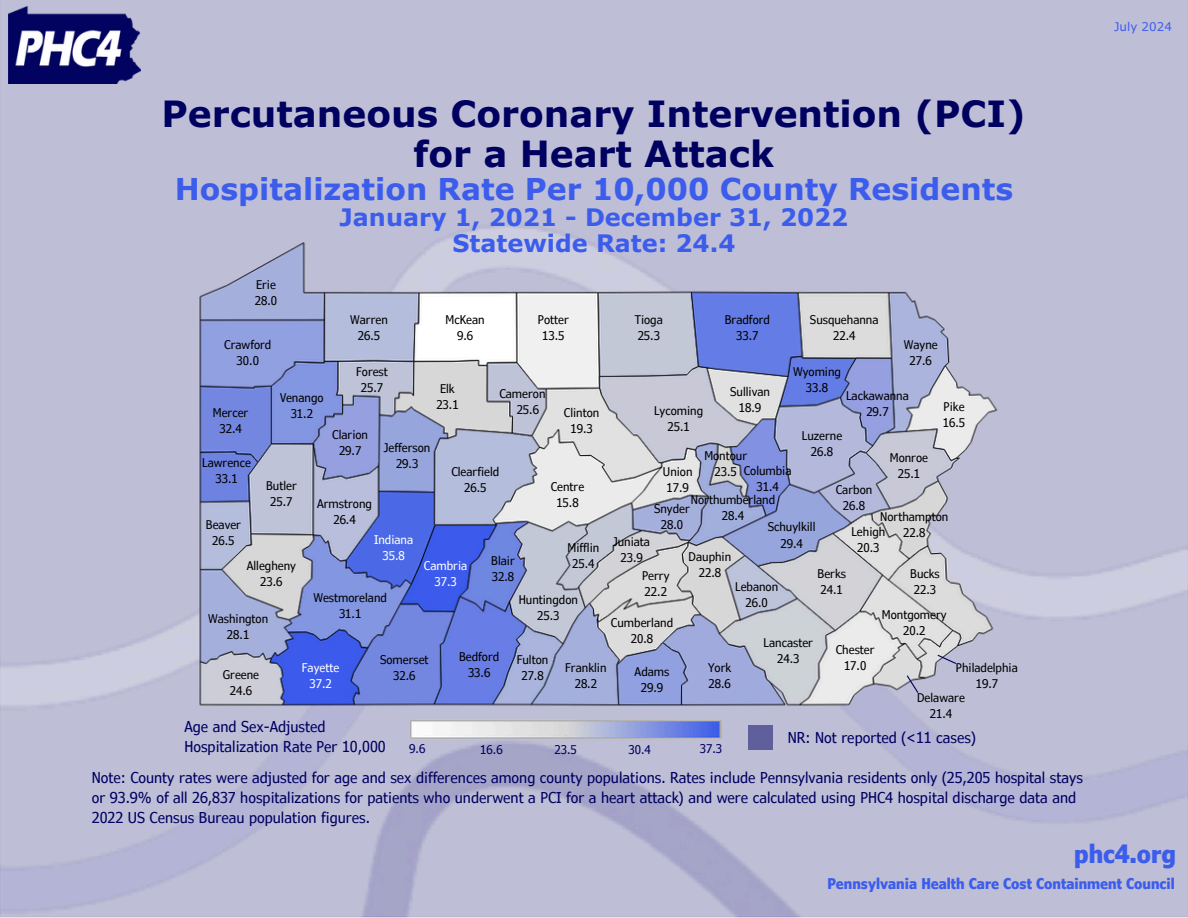
<style>
.page{position:relative;width:1188px;height:918px;background:#fff}
.page>*{position:absolute;margin:0;border:0;box-sizing:border-box;transform-origin:0 0}
.t1{font:700 36px/39.3px "Verdana Pro";color:#000060;text-align:center}
.t2{font:700 30px "Verdana Pro";color:#3c5dec}
.t3{font:700 condensed 25.2px "Verdana Pro";color:#3c5dec}
.t4{font:700 24px/25.8px "Verdana Pro";color:#3c5dec;text-align:center}
.t5{font:condensed 15px/20px "Verdana Pro";color:#000060}
.t6{font:700 condensed 14.85px "Verdana Pro";color:#3c5dec}
.t7{font:condensed 12px "Verdana Pro";color:#000}
.t8{font:condensed 12px "Verdana Pro";color:#fff}
.t9{font:condensed 12px "Verdana Pro";color:#000060}
.t10{font:12px "Verdana Pro";color:#3c5dec}
</style>
<div class="page">
<img style="left:0;top:0;width:1188px;height:917px">
<img style="left:9px;top:7px;width:131px;height:76px">
<div style="left:748px;top:725px;width:25px;height:25px;background:#5f5f9b"></div>
<svg style="left:906px;top:674px;width:13px;height:20px"></svg>
<svg style="left:936px;top:654px;width:21px;height:11px"></svg>
<p class="t1" style="left:162px;top:93px;width:866px">Percutaneous Coronary Intervention (PCI) for a Heart Attack</p>
<p class="t2" style="left:175px;top:170px;width:840px">Hospitalization Rate Per 10,000 County Residents</p>
<p class="t4" style="left:340px;top:204px;width:510px">January 1, 2021 - December 31, 2022<br>Statewide Rate: 24.4</p>
<p class="t7" style="left:256px;top:277px;width:21px">Erie</p>
<p class="t7" style="left:255px;top:293px;width:24px">28.0</p>
<p class="t7" style="left:224px;top:337px;width:49px">Crawford</p>
<p class="t7" style="left:237px;top:353px;width:24px">30.0</p>
<p class="t7" style="left:350px;top:312px;width:39px">Warren</p>
<p class="t7" style="left:358px;top:328px;width:24px">26.5</p>
<p class="t7" style="left:446px;top:312px;width:41px">McKean</p>
<p class="t7" style="left:457px;top:328px;width:18px">9.6</p>
<p class="t7" style="left:538px;top:312px;width:32px">Potter</p>
<p class="t7" style="left:542px;top:328px;width:24px">13.5</p>
<p class="t7" style="left:635px;top:312px;width:30px">Tioga</p>
<p class="t7" style="left:638px;top:328px;width:24px">25.3</p>
<p class="t7" style="left:725px;top:312px;width:47px">Bradford</p>
<p class="t7" style="left:736px;top:328px;width:24px">33.7</p>
<p class="t7" style="left:810px;top:312px;width:70px">Susquehanna</p>
<p class="t7" style="left:833px;top:328px;width:24px">22.4</p>
<p class="t7" style="left:904px;top:337px;width:35px">Wayne</p>
<p class="t7" style="left:910px;top:353px;width:24px">27.6</p>
<p class="t7" style="left:356px;top:364px;width:33px">Forest</p>
<p class="t7" style="left:361px;top:380px;width:24px">25.7</p>
<p class="t7" style="left:793px;top:364px;width:49px">Wyoming</p>
<h4 class="t7" style="left:806px;top:380px;width:24px">33.8</h4>
<p class="t7" style="left:440px;top:381px;width:16px">Elk</p>
<p class="t7" style="left:436px;top:397px;width:24px">23.1</p>
<p class="t7" style="left:730px;top:384px;width:41px">Sullivan</p>
<p class="t7" style="left:739px;top:400px;width:24px">18.9</p>
<p class="t7" style="left:499px;top:386px;width:48px">Cameron</p>
<p class="t7" style="left:517px;top:402px;width:24px">25.6</p>
<p class="t7" style="left:846px;top:388px;width:64px">Lackawanna</p>
<p class="t7" style="left:866px;top:404px;width:24px">29.7</p>
<p class="t7" style="left:280px;top:390px;width:45px">Venango</p>
<p class="t7" style="left:291px;top:406px;width:24px">31.2</p>
<p class="t7" style="left:944px;top:399px;width:23px">Pike</p>
<p class="t7" style="left:943px;top:415px;width:24px">16.5</p>
<p class="t7" style="left:654px;top:403px;width:51px">Lycoming</p>
<p class="t7" style="left:667px;top:419px;width:24px">25.1</p>
<p class="t7" style="left:564px;top:405px;width:37px">Clinton</p>
<p class="t7" style="left:570px;top:421px;width:24px">19.3</p>
<p class="t7" style="left:213px;top:405px;width:37px">Mercer</p>
<p class="t7" style="left:219px;top:421px;width:24px">32.4</p>
<p class="t7" style="left:332px;top:427px;width:37px">Clarion</p>
<p class="t7" style="left:339px;top:443px;width:24px">29.7</p>
<p class="t7" style="left:802px;top:428px;width:42px">Luzerne</p>
<p class="t7" style="left:811px;top:444px;width:24px">26.8</p>
<p class="t7" style="left:384px;top:440px;width:48px">Jefferson</p>
<p class="t7" style="left:396px;top:456px;width:24px">29.3</p>
<p class="t7" style="left:704px;top:448px;width:44px">Montour</p>
<p class="t7" style="left:715px;top:464px;width:24px">23.5</p>
<p class="t7" style="left:890px;top:450px;width:40px">Monroe</p>
<p class="t7" style="left:898px;top:466px;width:24px">25.1</p>
<p class="t7" style="left:202px;top:455px;width:50px">Lawrence</p>
<p class="t7" style="left:215px;top:471px;width:24px">33.1</p>
<p class="t7" style="left:744px;top:463px;width:49px">Columbia</p>
<p class="t7" style="left:756px;top:479px;width:24px">31.4</p>
<p class="t7" style="left:451px;top:464px;width:49px">Clearfield</p>
<p class="t7" style="left:464px;top:480px;width:24px">26.5</p>
<p class="t7" style="left:663px;top:464px;width:31px">Union</p>
<p class="t7" style="left:667px;top:480px;width:24px">17.9</p>
<p class="t7" style="left:266px;top:478px;width:32px">Butler</p>
<p class="t7" style="left:270px;top:494px;width:24px">25.7</p>
<p class="t7" style="left:551px;top:479px;width:35px">Centre</p>
<p class="t7" style="left:556px;top:495px;width:24px">15.8</p>
<p class="t7" style="left:836px;top:482px;width:38px">Carbon</p>
<p class="t7" style="left:843px;top:498px;width:24px">26.8</p>
<p class="t7" style="left:691px;top:492px;width:86px">Northumberland</p>
<p class="t7" style="left:722px;top:508px;width:24px">28.4</p>
<p class="t7" style="left:317px;top:496px;width:56px">Armstrong</p>
<p class="t7" style="left:333px;top:512px;width:24px">26.4</p>
<p class="t7" style="left:654px;top:501px;width:37px">Snyder</p>
<p class="t7" style="left:661px;top:517px;width:24px">28.0</p>
<p class="t7" style="left:880px;top:509px;width:70px">Northampton</p>
<p class="t7" style="left:903px;top:525px;width:24px">22.8</p>
<p class="t7" style="left:206px;top:517px;width:37px">Beaver</p>
<p class="t7" style="left:212px;top:533px;width:24px">26.5</p>
<p class="t7" style="left:768px;top:519px;width:49px">Schuylkill</p>
<p class="t7" style="left:780px;top:535px;width:24px">29.4</p>
<p class="t7" style="left:851px;top:524px;width:35px">Lehigh</p>
<p class="t7" style="left:857px;top:540px;width:24px">20.3</p>
<p class="t8" style="left:374px;top:532px;width:41px">Indiana</p>
<p class="t8" style="left:383px;top:548px;width:24px">35.8</p>
<p class="t7" style="left:613px;top:534px;width:39px">Juniata</p>
<p class="t7" style="left:620px;top:550px;width:24px">23.9</p>
<p class="t7" style="left:568px;top:540px;width:33px">Mifflin</p>
<p class="t7" style="left:572px;top:556px;width:24px">25.4</p>
<p class="t7" style="left:689px;top:549px;width:44px">Dauphin</p>
<p class="t7" style="left:699px;top:565px;width:24px">22.8</p>
<p class="t7" style="left:491px;top:553px;width:25px">Blair</p>
<p class="t7" style="left:492px;top:569px;width:24px">32.8</p>
<p class="t7" style="left:247px;top:558px;width:51px">Allegheny</p>
<p class="t7" style="left:260px;top:574px;width:24px">23.6</p>
<p class="t8" style="left:424px;top:558px;width:45px">Cambria</p>
<p class="t8" style="left:434px;top:574px;width:24px">37.3</p>
<p class="t7" style="left:910px;top:566px;width:31px">Bucks</p>
<p class="t7" style="left:914px;top:582px;width:24px">22.3</p>
<p class="t7" style="left:818px;top:566px;width:30px">Berks</p>
<p class="t7" style="left:821px;top:582px;width:24px">24.1</p>
<p class="t7" style="left:642px;top:568px;width:29px">Perry</p>
<p class="t7" style="left:645px;top:584px;width:24px">22.2</p>
<p class="t7" style="left:735px;top:579px;width:45px">Lebanon</p>
<p class="t7" style="left:746px;top:595px;width:24px">26.0</p>
<p class="t7" style="left:313px;top:590px;width:75px">Westmoreland</p>
<p class="t7" style="left:339px;top:606px;width:24px">31.1</p>
<p class="t7" style="left:519px;top:592px;width:61px">Huntingdon</p>
<p class="t7" style="left:537px;top:608px;width:24px">25.3</p>
<p class="t7" style="left:882px;top:607px;width:66px">Montgomery</p>
<p class="t7" style="left:903px;top:623px;width:24px">20.2</p>
<h4 class="t7" style="left:208px;top:611px;width:62px">Washington</h4>
<h4 class="t7" style="left:227px;top:627px;width:24px">28.1</h4>
<p class="t7" style="left:611px;top:615px;width:64px">Cumberland</p>
<p class="t7" style="left:631px;top:631px;width:24px">20.8</p>
<p class="t7" style="left:764px;top:635px;width:51px">Lancaster</p>
<p class="t7" style="left:777px;top:651px;width:24px">24.3</p>
<p class="t7" style="left:836px;top:642px;width:40px">Chester</p>
<p class="t7" style="left:844px;top:658px;width:24px">17.0</p>
<p class="t7" style="left:459px;top:649px;width:42px">Bedford</p>
<p class="t7" style="left:468px;top:665px;width:24px">33.6</p>
<p class="t7" style="left:517px;top:652px;width:33px">Fulton</p>
<p class="t7" style="left:380px;top:652px;width:50px">Somerset</p>
<p class="t7" style="left:393px;top:668px;width:24px">32.6</p>
<p class="t7" style="left:956px;top:660px;width:63px">Philadelphia</p>
<p class="t7" style="left:976px;top:676px;width:24px">19.7</p>
<p class="t8" style="left:302px;top:660px;width:39px">Fayette</p>
<p class="t8" style="left:309px;top:676px;width:24px">37.2</p>
<p class="t7" style="left:565px;top:660px;width:43px">Franklin</p>
<p class="t7" style="left:575px;top:676px;width:24px">28.2</p>
<h2 class="t7" style="left:708px;top:660px;width:25px">York</h2>
<h3 class="t7" style="left:708px;top:676px;width:24px">28.6</h3>
<p class="t7" style="left:635px;top:664px;width:36px">Adams</p>
<p class="t7" style="left:641px;top:680px;width:24px">29.9</p>
<p class="t7" style="left:223px;top:666px;width:38px">Greene</p>
<p class="t7" style="left:521px;top:668px;width:24px">27.8</p>
<p class="t7" style="left:230px;top:682px;width:24px">24.6</p>
<p class="t7" style="left:917px;top:690px;width:49px">Delaware</p>
<h1 class="t7" style="left:930px;top:706px;width:24px">21.4</h1>
<p class="t5" style="left:184px;top:716px;width:203px">Age and Sex-Adjusted<br>Hospitalization Rate Per 10,000</p>
<p class="t5" style="left:788px;top:727px;width:190px">NR: Not reported (&lt;11 cases)</p>
<p class="t9" style="left:409px;top:740px;width:18px">9.6</p>
<p class="t9" style="left:480px;top:742px;width:24px">16.6</p>
<p class="t9" style="left:554px;top:742px;width:24px">23.5</p>
<p class="t9" style="left:629px;top:742px;width:24px">30.4</p>
<p class="t9" style="left:700px;top:740px;width:24px">37.3</p>
<p class="t5" style="left:92px;top:767px;width:993px">Note: County rates were adjusted for age and sex differences among county populations. Rates include Pennsylvania residents only (25,205 hospital stays or 93.9% of all 26,837 hospitalizations for patients who underwent a PCI for a heart attack) and were calculated using PHC4 hospital discharge data and<br>2022 US Census Bureau population figures.</p>
<p class="t10" style="left:1114px;top:19px;width:59px">July 2024</p>
<p class="t3" style="left:1074px;top:838px;width:103px">phc4.org</p>
<p class="t6" style="left:827px;top:874px;width:349px">Pennsylvania Health Care Cost Containment Council</p>
</div>
